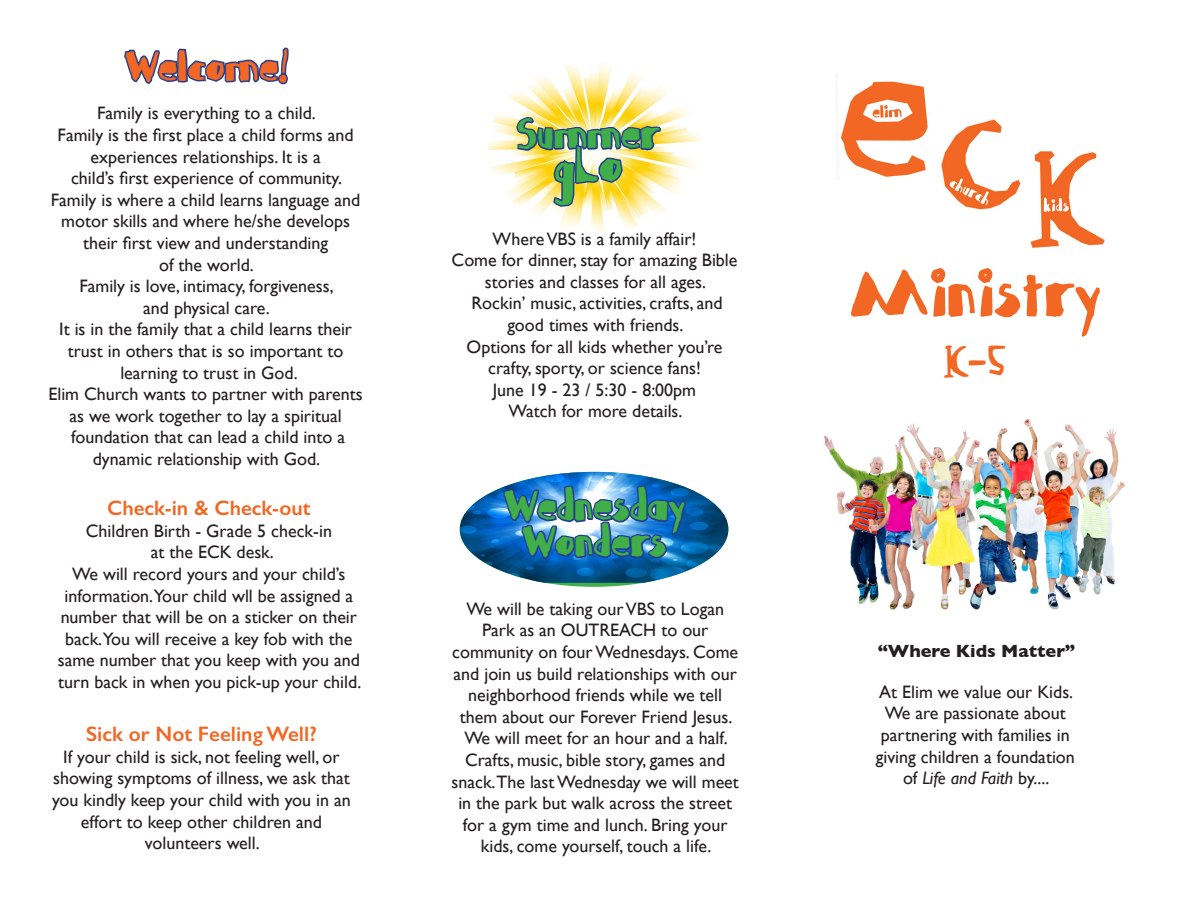
<style>
.page{position:relative;width:1188px;height:918px;background:#fff}
.page>*{position:absolute;margin:0;border:0;box-sizing:border-box;transform-origin:0 0}
.t1{font:72px "Abdomentality";color:#f26724}
.t2{font:54px "Abdomentality";color:#40ae49}
.t3{font:45px "Abdomentality";color:#40ae49}
.t4{font:45px "Abdomentality";color:#f26724}
.t5{font:600 21px "Gill Sans";color:#f26724}
.t6{font:18px/21.6px "Gill Sans";color:#231f20;text-align:center}
.t7{font:italic 18px "Gill Sans";color:#231f20}
.t8{font:700 18px "Gill Sans";color:#231f20}
.s1{font-style:normal}
</style>
<div class="page">
<img style="left:838px;top:81px;width:90px;height:96px">
<img style="left:941px;top:119px;width:80px;height:91px">
<img style="left:1030px;top:151px;width:75px;height:97px">
<img style="left:824px;top:419px;width:301px;height:191px">
<img style="left:460px;top:472px;width:268px;height:111px">
<img style="left:502px;top:484px;width:186px;height:77px">
<img style="left:487px;top:64px;width:213px;height:170px">
<svg style="left:515px;top:116px;width:148px;height:92px;background:#ccc185"></svg>
<svg style="left:124px;top:47px;width:165px;height:38px"></svg>
<p class="t4" style="left:126px;top:46px;width:165px">Welcome!</p>
<p class="t6" style="left:97px;top:102px;width:220px">Family is everything to a child.</p>
<p class="t6" style="left:58px;top:124px;width:297px">Family is the first place a child forms and experiences relationships. It is a</p>
<p class="t6" style="left:71px;top:167px;width:273px">child’s first experience of community.</p>
<p class="t6" style="left:51px;top:189px;width:311px">Family is where a child learns language and motor skills and where he/she develops their first view and understanding</p>
<p class="t6" style="left:159px;top:254px;width:96px">of the world.</p>
<p class="t6" style="left:79px;top:275px;width:256px">Family is love, intimacy, forgiveness,</p>
<p class="t6" style="left:143px;top:297px;width:128px">and physical care.</p>
<p class="t6" style="left:59px;top:318px;width:294px">It is in the family that a child learns their trust in others that is so important to</p>
<p class="t6" style="left:120px;top:362px;width:179px">learning to trust in God.</p>
<p class="t6" style="left:48px;top:383px;width:316px">Elim Church wants to partner with parents as we work together to lay a spiritual</p>
<p class="t6" style="left:71px;top:426px;width:275px">foundation that can lead a child into a</p>
<p class="t6" style="left:93px;top:448px;width:229px">dynamic relationship with God.</p>
<p class="t5" style="left:107px;top:495px;width:205px">Check-in &amp; Check-out</p>
<p class="t6" style="left:86px;top:520px;width:248px">Children Birth - Grade 5 check-in</p>
<p class="t6" style="left:151px;top:541px;width:125px">at the ECK desk.</p>
<p class="t6" style="left:72px;top:563px;width:275px">We will record yours and your child’s</p>
<p class="t6" style="left:58px;top:585px;width:305px">information.Your child wll be assigned a number that will be on a sticker on their back.You will receive a key fob with the same number that you keep with you and turn back in when you pick-up your child.</p>
<p class="t5" style="left:86px;top:721px;width:232px">Sick or Not Feeling Well?</p>
<p class="t6" style="left:52px;top:746px;width:300px">If your child is sick, not feeling well, or showing symptoms of illness, we ask that you kindly keep your child with you in an effort to keep other children and</p>
<p class="t6" style="left:145px;top:832px;width:116px">volunteers well.</p>
<p class="t3" style="left:517px;top:113px;width:144px">Summer</p>
<p class="t2" style="left:554px;top:140px;width:70px">gLo</p>
<p class="t6" style="left:493px;top:228px;width:205px">Where VBS is a family affair!</p>
<p class="t6" style="left:452px;top:249px;width:287px">Come for dinner, stay for amazing Bible stories and classes for all ages.</p>
<p class="t6" style="left:471px;top:292px;width:253px">Rockin’ music, activities, crafts, and good times with friends.</p>
<p class="t6" style="left:467px;top:336px;width:257px">Options for all kids whether you’re crafty, sporty, or science fans!</p>
<p class="t6" style="left:493px;top:379px;width:205px">June 19 - 23 / 5:30 - 8:00pm</p>
<p class="t6" style="left:508px;top:400px;width:176px">Watch for more details.</p>
<p class="t3" style="left:505px;top:485px;width:181px">Wednesday</p>
<p class="t3" style="left:523px;top:521px;width:145px">Wonders</p>
<p class="t6" style="left:466px;top:598px;width:259px">We will be taking our VBS to Logan<br>Park as an OUTREACH to our</p>
<p class="t6" style="left:452px;top:641px;width:289px">community on four Wednesdays. Come and join us build relationships with our neighborhood friends while we tell them about our Forever Friend Jesus.<br>We will meet for an hour and a half.<br>Crafts, music, bible story, games and snack.The last Wednesday we will meet in the park but walk across the street for a gym time and lunch. Bring your kids, come yourself, touch a life.</p>
<p class="t1" style="left:849px;top:260px;width:252px">Ministry</p>
<p class="t4" style="left:943px;top:341px;width:65px">K-5</p>
<p class="t8" style="left:878px;top:636px;width:199px">“Where Kids Matter”</p>
<p class="t6" style="left:879px;top:681px;width:195px">At Elim we value our Kids.</p>
<p class="t6" style="left:885px;top:702px;width:183px">We are passionate about</p>
<p class="t6" style="left:881px;top:724px;width:190px">partnering with families in</p>
<p class="t6" style="left:876px;top:746px;width:201px">giving children a foundation</p>
<p class="t7" style="left:903px;top:768px;width:148px"><span class="s1">of</span> Life and Faith <span class="s1">by....</span></p>
</div>
